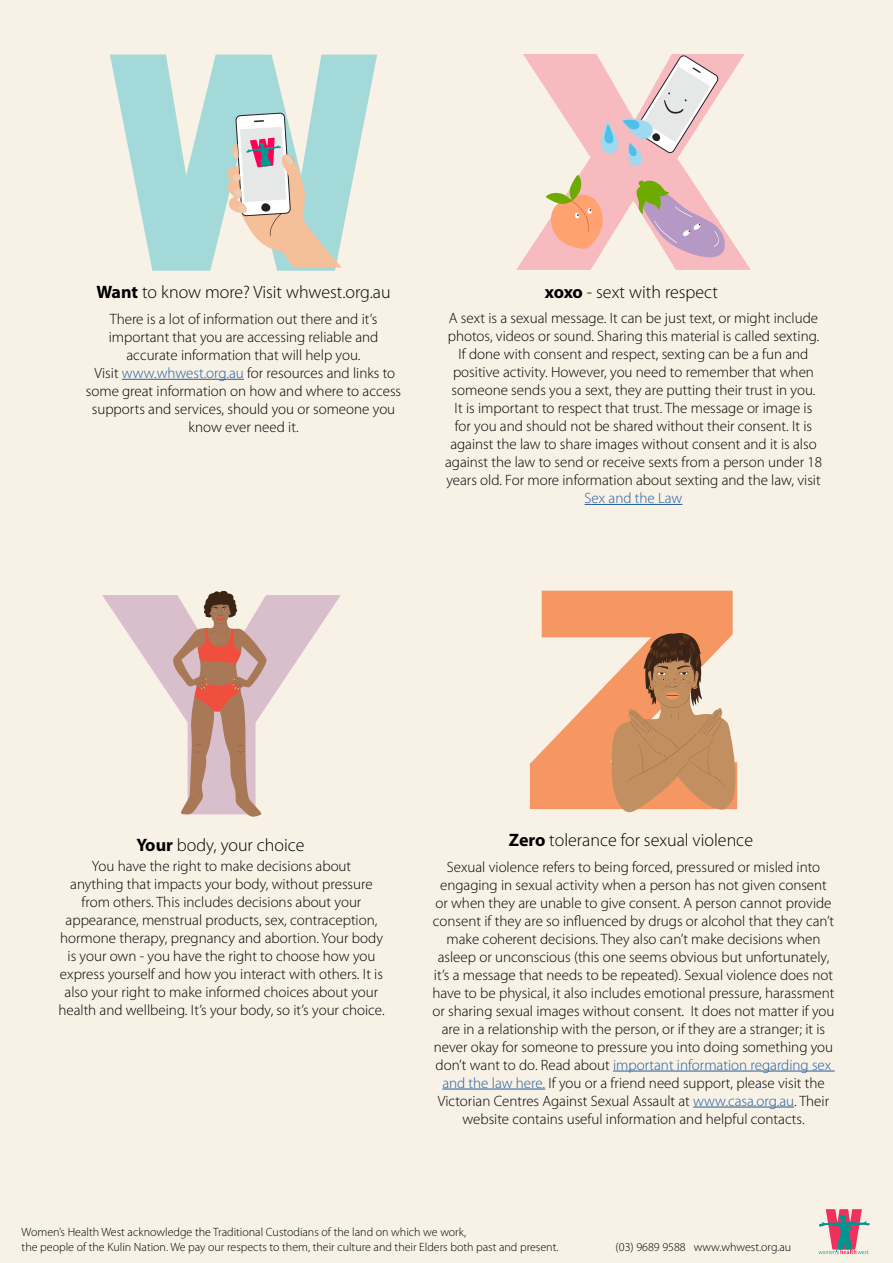
<style>
.page{position:relative;width:893px;height:1263px;background:#f8f1e6}
.page>*{position:absolute;margin:0;border:0;box-sizing:border-box;transform-origin:0 0}
.t1{font:300 18px "Myriad Pro";color:#000}
.t2{font:300 15px/18px "Myriad Pro";color:#000;text-align:center}
.t3{font:300 15px "Myriad Pro";color:#215e9e}
.t4{font:300 12px/14.4px "Myriad Pro";color:#000}
.s1{font-weight:700}
.s2{color:#215e9e}
</style>
<div class="page">
<svg style="left:818px;top:1209px;width:52px;height:45px"></svg>
<hr style="left:122px;top:379px;width:122px;height:1px;background:#215e9e">
<hr style="left:585px;top:504px;width:97px;height:1px;background:#215e9e">
<hr style="left:613px;top:1071px;width:222px;height:1px;background:#215e9e">
<hr style="left:442px;top:1089px;width:103px;height:1px;background:#215e9e">
<hr style="left:693px;top:1107px;width:101px;height:1px;background:#215e9e">
<svg style="left:110px;top:55px;width:267px;height:216px;fill:#a3d9d9"></svg>
<svg style="left:227px;top:113px;width:115px;height:155px"></svg>
<svg style="left:516px;top:54px;width:235px;height:216px"></svg>
<svg style="left:600px;top:55px;width:118px;height:112px"></svg>
<svg style="left:546px;top:175px;width:57px;height:74px;background:#eeb48d"></svg>
<svg style="left:636px;top:180px;width:90px;height:78px"></svg>
<svg style="left:102px;top:595px;width:239px;height:110px"></svg>
<svg style="left:173px;top:591px;width:94px;height:226px"></svg>
<svg style="left:530px;top:591px;width:207px;height:218px;fill:#f59663"></svg>
<svg style="left:612px;top:633px;width:123px;height:180px"></svg>
<img style="left:654px;top:666px;width:14px;height:9px">
<p class="t1" style="left:96px;top:282px;width:296px"><span class="s1">Want</span> to know more? Visit whwest.org.au</p>
<p class="t2" style="left:86px;top:310px;width:317px">There is a lot of information out there and it’s important that you are accessing reliable and accurate information that will help you.<br>Visit <span class="s2">www.whwest.org.au</span> for resources and links to some great information on how and where to access supports and services, should you or someone you know ever need it.</p>
<p class="t1" style="left:545px;top:282px;width:175px"><span class="s1">xoxo</span> - sext with respect</p>
<p class="t2" style="left:445px;top:309px;width:378px">A sext is a sexual message. It can be just text, or might include photos, videos or sound. Sharing this material is called sexting.<br>If done with consent and respect, sexting can be a fun and positive activity. However, you need to remember that when someone sends you a sext, they are putting their trust in you.<br>It is important to respect that trust. The message or image is for you and should not be shared without their consent. It is against the law to share images without consent and it is also against the law to send or receive sexts from a person under 18 years old. For more information about sexting and the law, visit</p>
<p class="t3" style="left:585px;top:490px;width:99px">Sex and the Law</p>
<p class="t1" style="left:136px;top:835px;width:170px"><span class="s1">Your</span> body, your choice</p>
<p class="t2" style="left:58px;top:857px;width:328px">You have the right to make decisions about<br>anything that impacts your body, without pressure from others. This includes decisions about your appearance, menstrual products, sex, contraception, hormone therapy, pregnancy and abortion. Your body is your own - you have the right to choose how you express yourself and how you interact with others. It is also your right to make informed choices about your health and wellbeing. It’s your body, so it’s your choice.</p>
<p class="t1" style="left:509px;top:830px;width:246px"><span class="s1">Zero</span> tolerance for sexual violence</p>
<p class="t2" style="left:432px;top:858px;width:404px">Sexual violence refers to being forced, pressured or misled into engaging in sexual activity when a person has not given consent or when they are unable to give consent. A person cannot provide consent if they are so influenced by drugs or alcohol that they can’t make coherent decisions. They also can’t make decisions when asleep or unconscious (this one seems obvious but unfortunately, it’s a message that needs to be repeated). Sexual violence does not have to be physical, it also includes emotional pressure, harassment or sharing sexual images without consent. It does not matter if you are in a relationship with the person, or if they are a stranger; it is never okay for someone to pressure you into doing something you don’t want to do. Read about <span class="s2">important information regarding sex and the law here.</span> If you or a friend need support, please visit the Victorian Centres Against Sexual Assault at <span class="s2">www.casa.org.au</span>. Their website contains useful information and helpful contacts.</p>
<p class="t4" style="left:22px;top:1225px;width:538px">Women’s Health West acknowledge the Traditional Custodians of the land on which we work,<br>the people of the Kulin Nation. We pay our respects to them, their culture and their Elders both past and present.</p>
<p class="t4" style="left:616px;top:1240px;width:177px">(03) 9689 9588 www.whwest.org.au</p>
</div>
